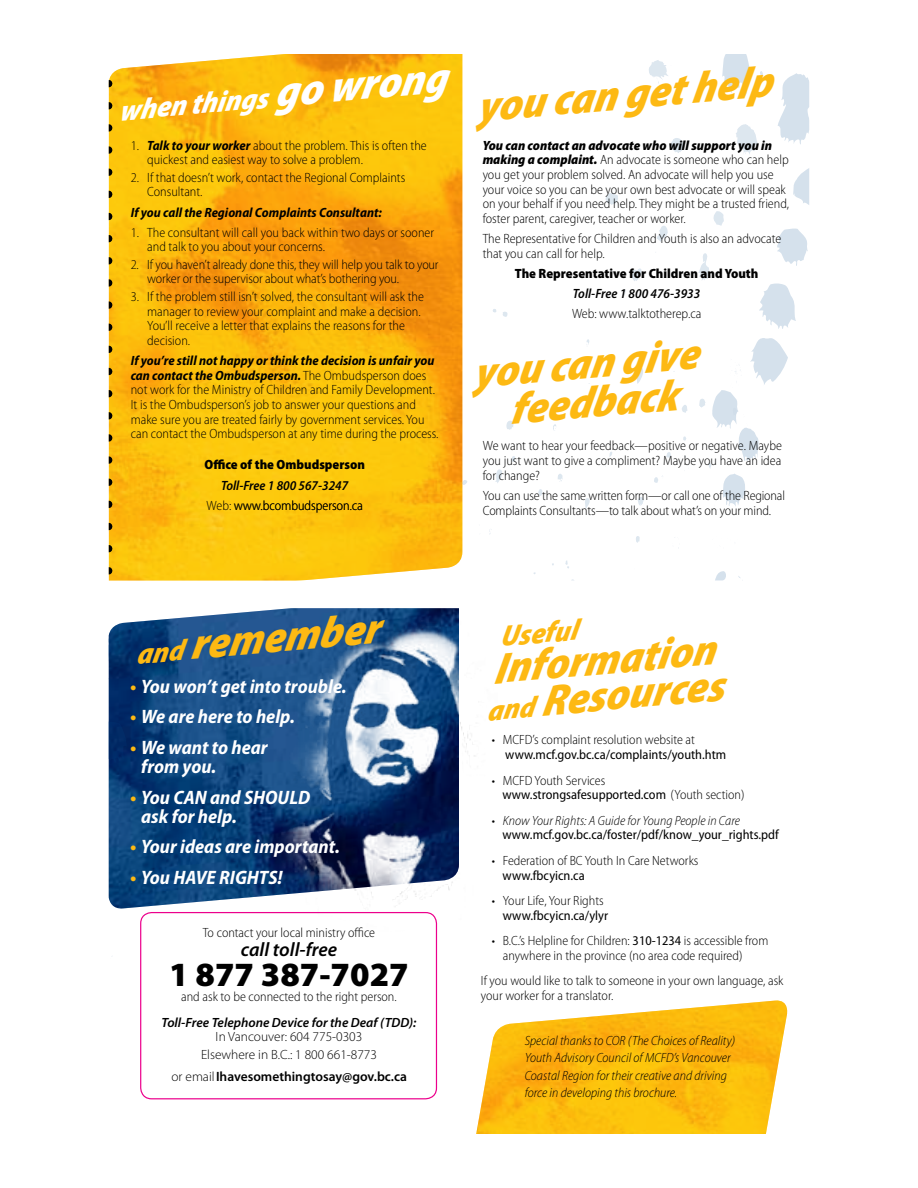
<style>
.page{position:relative;width:918px;height:1188px;background:#fff}
.page>*{position:absolute;margin:0;border:0;box-sizing:border-box;transform-origin:0 0}
.t1{font:italic 900 semi-condensed 43.95px/39.2px "Myriad Pro";color:#fdb913;text-align:center}
.t2{font:italic 900 semi-condensed 43.8px/36.5px "Myriad Pro";color:#fdb913}
.t3{font:900 34.05px "Myriad Pro";color:#000}
.t4{font:italic 900 semi-condensed 29.4px "Myriad Pro";color:#fff}
.t5{font:italic 900 semi-condensed 29.25px "Myriad Pro";color:#fdb913}
.t6{font:italic 700 semi-condensed 19.5px/19.5px "Myriad Pro";color:#fff}
.t7{font:italic 600 19.5px "Myriad Pro";color:#000}
.t8{font:300 semi-condensed 13.5px/14.7px "Myriad Pro";color:#000}
.t9{font:semi-condensed 13.5px "Myriad Pro";color:#000}
.t10{font:900 semi-condensed 13.5px "Myriad Pro";color:#000}
.t11{font:italic 600 semi-condensed 13.5px "Myriad Pro";color:#000}
.t12{font:italic 700 semi-condensed 13.5px "Myriad Pro";color:#000}
.t13{font:600 13.5px "Myriad Pro";color:#000}
.t14{font:300 semi-condensed 13.35px/14.5px "Myriad Pro";color:#000}
.t15{font:italic 300 semi-condensed 13.35px/17.1px "Myriad Pro";color:#000}
.t16{font:300 13.35px/17.1px "Myriad Pro";color:#000;text-align:center}
.t17{font:italic 600 13.35px "Myriad Pro";color:#000}
.t18{font:semi-condensed 13.35px "Myriad Pro";color:#000}
.t19{font:semi-condensed 13.35px "Myriad Pro";letter-spacing:-.02em;color:#000}
.t20{font:600 13.35px "Myriad Pro";color:#000}
.s1{font-size:43.95px}
.s2{font-weight:700;font-style:italic}
.s3{font-weight:900;font-style:italic}
.s4{font-stretch:normal}
.s5{font-size:29.25px}
.s6{color:#fdb913}
.s7{font-weight:300;font-size:13.35px}
.s8{font-weight:400}
.s9{font-style:normal}
.s10{font-weight:400;font-style:normal}
</style>
<div class="page">
<img style="left:109px;top:54px;width:353px;height:526px">
<svg style="left:493px;top:309px;width:15px;height:8px"></svg>
<svg style="left:606px;top:193px;width:12px;height:12px"></svg>
<svg style="left:565px;top:560px;width:4px;height:9px"></svg>
<svg style="left:637px;top:368px;width:6px;height:16px"></svg>
<svg style="left:636px;top:536px;width:4px;height:7px"></svg>
<svg style="left:638px;top:497px;width:6px;height:9px"></svg>
<svg style="left:585px;top:498px;width:5px;height:11px"></svg>
<svg style="left:538px;top:489px;width:4px;height:7px"></svg>
<svg style="left:654px;top:475px;width:9px;height:8px"></svg>
<svg style="left:462px;top:480px;width:5px;height:7px"></svg>
<svg style="left:495px;top:469px;width:7px;height:14px"></svg>
<svg style="left:558px;top:474px;width:5px;height:8px"></svg>
<svg style="left:698px;top:253px;width:11px;height:27px"></svg>
<svg style="left:666px;top:452px;width:5px;height:6px"></svg>
<svg style="left:512px;top:456px;width:3px;height:6px"></svg>
<svg style="left:683px;top:436px;width:3px;height:5px"></svg>
<svg style="left:682px;top:405px;width:6px;height:8px"></svg>
<svg style="left:506px;top:421px;width:8px;height:9px"></svg>
<svg style="left:586px;top:339px;width:4px;height:6px"></svg>
<svg style="left:736px;top:124px;width:22px;height:30px"></svg>
<svg style="left:623px;top:289px;width:3px;height:6px"></svg>
<svg style="left:631px;top:268px;width:11px;height:13px"></svg>
<svg style="left:713px;top:211px;width:11px;height:15px"></svg>
<svg style="left:657px;top:226px;width:11px;height:16px"></svg>
<svg style="left:671px;top:138px;width:13px;height:15px"></svg>
<svg style="left:649px;top:60px;width:19px;height:37px"></svg>
<svg style="left:778px;top:73px;width:31px;height:71px"></svg>
<svg style="left:793px;top:168px;width:16px;height:37px"></svg>
<svg style="left:777px;top:228px;width:31px;height:38px"></svg>
<svg style="left:759px;top:283px;width:37px;height:46px"></svg>
<svg style="left:722px;top:54px;width:29px;height:42px"></svg>
<svg style="left:699px;top:338px;width:89px;height:168px"></svg>
<svg style="left:715px;top:571px;width:11px;height:9px"></svg>
<svg style="left:109px;top:54px;width:3px;height:517px"></svg>
<img style="left:109px;top:610px;width:161px;height:299px">
<img style="left:476px;top:1001px;width:312px;height:133px">
<svg style="left:109px;top:626px;width:11px;height:72px"></svg>
<svg style="left:109px;top:721px;width:18px;height:44px"></svg>
<img style="left:270px;top:608px;width:205px;height:328px">
<div style="left:140px;top:912px;width:297px;height:187px;border:1px solid #ec008c;border-radius:11px"></div>
<h3 class="t4" style="left:117px;top:95px;width:331px;rotate:-5deg">when things <span class="s1">go wrong</span></h3>
<p class="t8" style="left:147px;top:138px;width:281px;text-indent:-16px">1. <span class="s2">Talk to your worker</span> about the problem. This is often the quickest and easiest way to solve a problem.</p>
<p class="t8" style="left:147px;top:170px;width:260px;text-indent:-16px">2. If that doesn’t work, contact the Regional Complaints<br>Consultant.</p>
<p class="t12" style="left:131px;top:205px;width:253px">If you call the Regional Complaints Consultant:</p>
<p class="t8" style="left:147px;top:225px;width:288px;text-indent:-16px">1. The consultant will call you back within two days or sooner and talk to you about your concerns.</p>
<p class="t8" style="left:147px;top:257px;width:293px;text-indent:-16px">2. If you haven’t already done this, they will help you talk to your worker or the supervisor about what’s bothering you.</p>
<p class="t8" style="left:147px;top:289px;width:278px;text-indent:-16px">3. If the problem still isn’t solved, the consultant will ask the manager to review your complaint and make a decision.<br>You’ll receive a letter that explains the reasons for the decision.</p>
<p class="t8" style="left:131px;top:353px;width:309px"><span class="s2">If you’re still not happy or think the decision is unfair you can contact the Ombudsperson.</span> The Ombudsperson does not work for the Ministry of Children and Family Development.<br>It is the Ombudsperson’s job to answer your questions and make sure you are treated fairly by government services. You can contact the Ombudsperson at any time during the process.</p>
<p class="t10" style="left:204px;top:457px;width:162px">Office of the Ombudsperson</p>
<p class="t11" style="left:221px;top:478px;width:129px">Toll-Free 1 800 567-3247</p>
<p class="t8" style="left:207px;top:498px;width:158px">Web: www.bcombudsperson.ca</p>
<h1 class="t1" style="left:475px;top:88px;width:298px;rotate:-5deg">you can get help</h1>
<p class="t8" style="left:483px;top:138px;width:308px"><span class="s3">You can contact an advocate who will support you in making a complaint.</span> An advocate is someone who can help you get your problem solved. An advocate will help you use your voice so you can be your own best advocate or will speak on your behalf if you need help. They might be a trusted friend, foster parent, caregiver, teacher or worker.</p>
<p class="t8" style="left:483px;top:232px;width:300px">The Representative for Children and Youth is also an advocate that you can call for help.</p>
<p class="t10" style="left:515px;top:266px;width:245px">The Representative for Children and Youth</p>
<p class="t11" style="left:573px;top:286px;width:129px">Toll-Free 1 800 476-3933</p>
<p class="t8" style="left:572px;top:307px;width:131px">Web: www.talktotherep.ca</p>
<p class="t8" style="left:599px;top:307px;width:104px">www.talktotherep.ca</p>
<h1 class="t1" style="left:471px;top:355px;width:227px;rotate:-5deg">you can give feedback</h1>
<p class="t8" style="left:483px;top:439px;width:301px;text-align:justify">We want to hear your feedback—positive or negative. Maybe you just want to give a compliment? Maybe you have an idea for change?</p>
<p class="t8" style="left:483px;top:488px;width:304px">You can use the same written form<span class="s4">—</span>or call one of the Regional<br>Complaints Consultants<span class="s4">—</span>to talk about what’s on your mind.</p>
<h2 class="t2" style="left:134px;top:632px;width:246px;rotate:-5deg"><span class="s5">and</span> remember</h2>
<h3 class="t6" style="left:130px;top:677px;width:218px"><span class="s6">•</span> You won’t get into trouble.</h3>
<h3 class="t6" style="left:130px;top:707px;width:166px"><span class="s6">•</span> We are here to help.</h3>
<h3 class="t6" style="left:141px;top:738px;width:128px;text-indent:-11px"><span class="s6">•</span> We want to hear from you.</h3>
<h3 class="t6" style="left:141px;top:788px;width:170px;text-indent:-11px"><span class="s6">•</span> You CAN and SHOULD ask for help.</h3>
<h3 class="t6" style="left:130px;top:838px;width:211px"><span class="s6">•</span> Your ideas are important.</h3>
<h3 class="t6" style="left:130px;top:868px;width:154px"><span class="s6">•</span> You HAVE RIGHTS!</h3>
<p class="t14" style="left:203px;top:925px;width:174px">To contact your local ministry office</p>
<h3 class="t7" style="left:241px;top:939px;width:98px">call toll-free</h3>
<h3 class="t3" style="left:169px;top:955px;width:241px">1 877 387-7027</h3>
<p class="t14" style="left:181px;top:990px;width:217px">and ask to be connected to the right person.</p>
<p class="t17" style="left:162px;top:1015px;width:256px">Toll-Free Telephone Device for the Deaf (TDD):</p>
<p class="t16" style="left:201px;top:1029px;width:177px">In Vancouver: 604 775-0303<br>Elsewhere in B.C.: 1 800 661-8773</p>
<p class="t13" style="left:172px;top:1069px;width:237px"><span class="s7">or email</span>Ihavesomethingtosay@gov.bc.ca</p>
<p class="t20" style="left:280px;top:1069px;width:6px">t</p>
<p class="t20" style="left:352px;top:1069px;width:26px">g .</p>
<h3 class="t5" style="left:498px;top:620px;width:79px;rotate:-5deg">Useful</h3>
<h2 class="t2" style="left:481px;top:652px;width:239px;rotate:-5deg">Information <span class="s5">and</span> Resources</h2>
<p class="t14" style="left:492px;top:733px;width:205px">• MCFD’s complaint resolution website at</p>
<p class="t18" style="left:505px;top:747px;width:221px">w w.mcf.go c.ca/complain s/ out .h m</p>
<p class="t14" style="left:503px;top:773px;width:243px;text-indent:-11px">• MCFD Youth Services<br><span class="s8">w w.st o g esu port d.com</span> (Youth section)</p>
<p class="t15" style="left:503px;top:813px;width:276px;line-height:14.5px;text-indent:-11px"><span class="s9">•</span> Know Your Rights: A Guide for Young People in Care<br><span class="s10">w w.mcf.gov.bc.ca/fo er/pd / now_ our_ri h s.pdf</span></p>
<p class="t14" style="left:492px;top:853px;width:208px">• Federation of BC Youth In Care Networks</p>
<p class="t18" style="left:503px;top:868px;width:83px">w w.f cy .ca</p>
<p class="t14" style="left:492px;top:894px;width:113px">• Your Life, Your Rights</p>
<p class="t19" style="left:503px;top:908px;width:101px">w w.fbcyicn.ca/ylyr</p>
<p class="t14" style="left:503px;top:934px;width:267px;text-indent:-11px">• B.C.’s Helpline for Children: <span class="s8">310-1234</span> is accessible from anywhere in the province (no area code required)</p>
<p class="t14" style="left:481px;top:974px;width:304px">If you would like to talk to someone in your own language, ask your worker for a translator.</p>
<p class="t9" style="left:505px;top:748px;width:223px">www.mcf.gov.bc.ca/complaints/youth.htm</p>
<p class="t9" style="left:502px;top:787px;width:165px">www.strongsafesupported.com</p>
<p class="t9" style="left:502px;top:828px;width:278px">www.mcf.gov.bc.ca/foster/pdf/know_your_rights.pdf</p>
<p class="t9" style="left:503px;top:868px;width:84px">www.fbcyicn.ca</p>
<p class="t9" style="left:503px;top:908px;width:107px">www.fbcyicn.ca/ylyr</p>
<p class="t15" style="left:525px;top:1033px;width:213px">Special thanks to COR (The Choices of Reality)<br>Youth Advisory Council of MCFD’s Vancouver Coastal Region for their creative and driving force in developing this brochure.</p>
</div>
